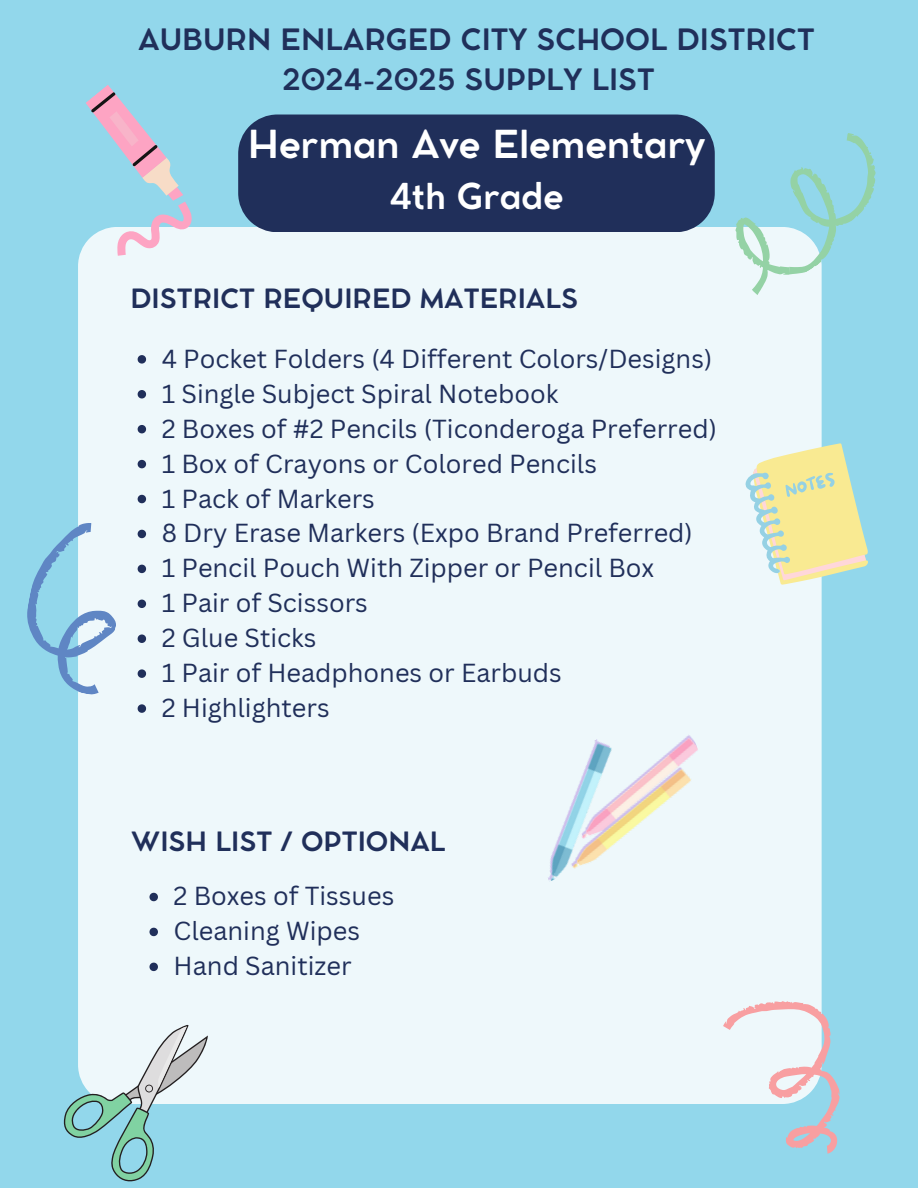
<style>
.page{position:relative;width:918px;height:1188px;background:#92d7eb}
.page>*{position:absolute;margin:0;border:0;box-sizing:border-box;transform-origin:0 0}
.t1{font:700 38.1px "Cocomat Pro";color:#fff}
.t2{font:700 35.25px "Cocomat Pro";color:#fff}
.t3{font:700 29.1px "Cocomat Pro";color:#202f5a}
.t4{font:700 26.25px "Cocomat Pro";color:#202f5a}
.t5{font:25.35px "Canva Sans";color:#202f5a}
</style>
<div class="page">
<div style="left:78px;top:227px;width:744px;height:877px;background:#eef8fb"></div>
<svg style="left:723px;top:1001px;width:117px;height:153px"></svg>
<svg style="left:716px;top:133px;width:160px;height:163px"></svg>
<div style="left:238px;top:115px;width:477px;height:117px;background:#202f5a"></div>
<svg style="left:138px;top:355px;width:8px;height:9px"></svg>
<svg style="left:138px;top:390px;width:8px;height:8px"></svg>
<svg style="left:138px;top:425px;width:8px;height:8px"></svg>
<svg style="left:138px;top:460px;width:8px;height:8px"></svg>
<svg style="left:138px;top:495px;width:8px;height:8px"></svg>
<svg style="left:27px;top:514px;width:119px;height:183px"></svg>
<svg style="left:138px;top:704px;width:8px;height:9px"></svg>
<svg style="left:83px;top:85px;width:116px;height:188px"></svg>
<img style="left:508px;top:707px;width:215px;height:175px">
<svg style="left:745px;top:443px;width:123px;height:142px"></svg>
<svg style="left:63px;top:1024px;width:145px;height:158px"></svg>
<svg style="left:149px;top:893px;width:9px;height:8px"></svg>
<svg style="left:149px;top:928px;width:9px;height:8px"></svg>
<svg style="left:149px;top:963px;width:9px;height:8px"></svg>
<p class="t3" style="left:138px;top:28px;width:678px">AUBURN ENLARGED CITY SCHOOL DISTRICT</p>
<p class="t3" style="left:283px;top:69px;width:374px">2024-2025 SUPPLY LIST</p>
<h2 class="t1" style="left:248px;top:130px;width:459px">Herman Ave Elementary</h2>
<h2 class="t2" style="left:389px;top:183px;width:176px">4th Grade</h2>
<h2 class="t4" style="left:130px;top:289px;width:449px">DISTRICT REQUIRED MATERIALS</h2>
<h2 class="t5" style="left:162px;top:341px;width:552px">4 Pocket Folders (4 Different Colors/Designs)</h2>
<p class="t5" style="left:162px;top:376px;width:398px">1 Single Subject Spiral Notebook</p>
<h1 class="t5" style="left:162px;top:411px;width:557px">2 Boxes of #2 Pencils (Ticonderoga Preferred)</h1>
<p class="t5" style="left:162px;top:446px;width:437px">1 Box of Crayons or Colored Pencils</p>
<h2 class="t5" style="left:162px;top:480px;width:215px">1 Pack of Markers</h2>
<p class="t5" style="left:162px;top:515px;width:533px">8 Dry Erase Markers (Expo Brand Preferred)</p>
<p class="t5" style="left:162px;top:550px;width:494px">1 Pencil Pouch With Zipper or Pencil Box</p>
<p class="t5" style="left:162px;top:585px;width:208px">1 Pair of Scissors</p>
<p class="t5" style="left:162px;top:620px;width:156px">2 Glue Sticks</p>
<p class="t5" style="left:162px;top:655px;width:402px">1 Pair of Headphones or Earbuds</p>
<p class="t5" style="left:162px;top:690px;width:169px">2 Highlighters</p>
<p class="t4" style="left:131px;top:832px;width:316px">WISH LIST / OPTIONAL</p>
<p class="t5" style="left:174px;top:878px;width:222px">2 Boxes of Tissues</p>
<p class="t5" style="left:174px;top:913px;width:188px">Cleaning Wipes</p>
<p class="t5" style="left:174px;top:948px;width:180px">Hand Sanitizer</p>
</div>
